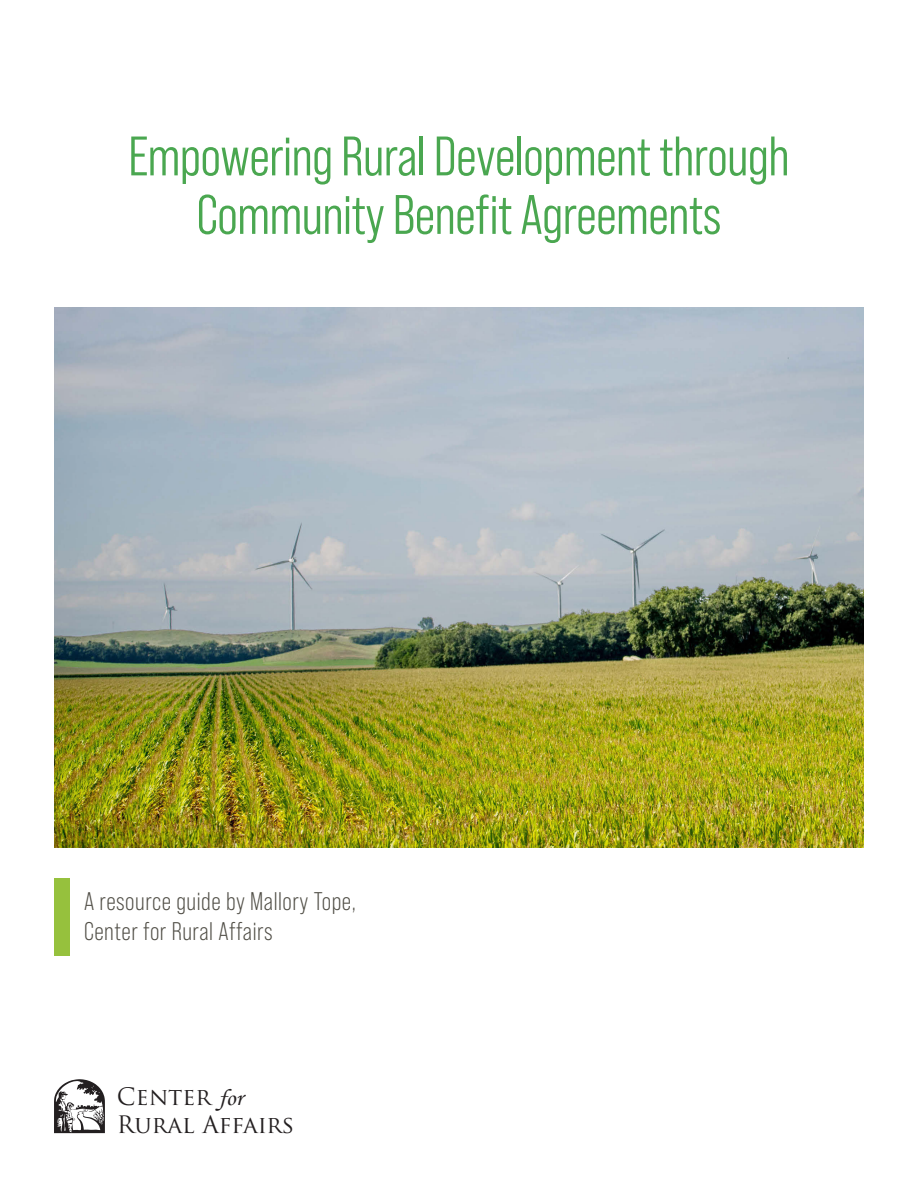
<style>
.page{position:relative;width:918px;height:1188px;background:#fff}
.page>*{position:absolute;margin:0;border:0;box-sizing:border-box;transform-origin:0 0}
.Section_Title{font:55.5px/58.5px "Bebas Neue Pro Middle";letter-spacing:-.01em;color:#4aa750;text-align:center}
.t1{font:25.5px "Bebas Neue Pro";letter-spacing:.02em;color:#4f4d45}
.t2{font:23.4px/28px "Trajan Pro";color:#231f20}
.s1{font-family:"Monotype Corsiva"}
</style>
<div class="page">
<img style="left:54px;top:308px;width:810px;height:540px">
<div style="left:54px;top:878px;width:15px;height:78px;background:#96c13d"></div>
<svg style="left:54px;top:1079px;width:51px;height:54px"></svg>
<p class="Section_Title" style="left:128px;top:127px;width:663px">Empowering Rural Development through<br>Community Benefit Agreements</p>
<p class="t1" style="left:84px;top:887px;width:273px">A resource guide by Mallory Tope,</p>
<p class="t1" style="left:84px;top:917px;width:190px">Center for Rural Affairs</p>
<p class="t2" style="left:117px;top:1082px;width:179px">Center <span class="s1">for<br></span>Rural Affairs</p>
</div>
